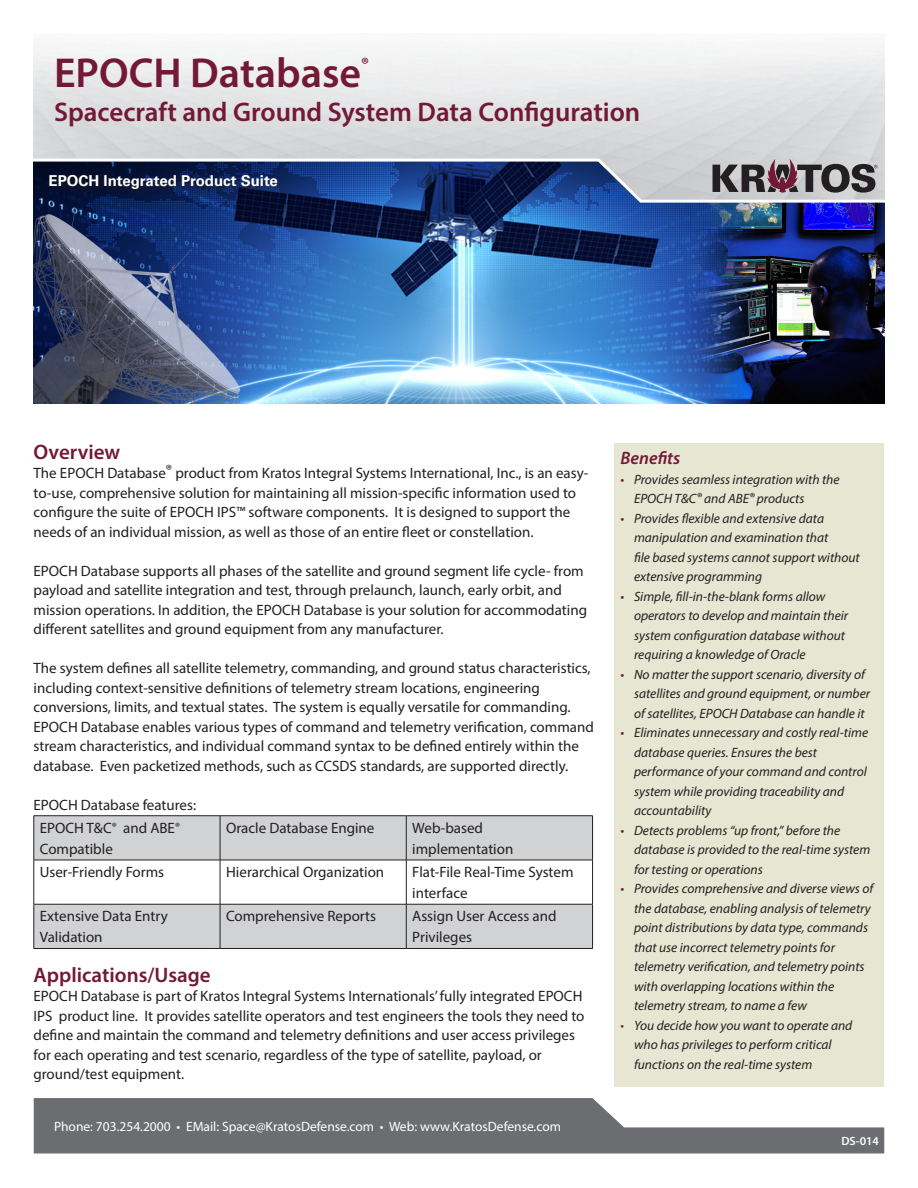
<style>
.page{position:relative;width:918px;height:1188px;background:#fff}
.page>*{position:absolute;margin:0;border:0;box-sizing:border-box;transform-origin:0 0}
.t1{font:600 42px "Myriad Pro";color:#721935}
.Integral_Main_Title{font:600 27px "Myriad Pro";color:#721935}
.Integral_Body_Text{font:600 21px "Myriad Pro";color:#721935}
.Integral_Body_Text-2{font:italic 600 18px "Myriad Pro";color:#721935}
.t2{font:600 18px "Myriad Pro";color:#721935}
.Integral_Body_Text-3{font:15px/19.5px "Myriad Pro";color:#231f20}
.Integral_Benefits_Te{font:15px/21px "Myriad Pro";color:#231f20}
.t3{font:700 15px "Univers LT Std";color:#fff}
.Integral_Body_Text-4{font:italic 13.5px "Myriad Pro";color:#231f20}
.t4{font:13.5px "Myriad Pro";color:#fff}
.Integral_Subheadings{font:600 12px "Myriad Pro";color:#fff}
.s1{font-size:12px}
.s2{color:#721935}
.s3{font-stretch:condensed;color:#721935}
</style>
<div class="page">
<svg style="left:34px;top:1098px;width:850px;height:56px;fill:#6c6d70"></svg>
<div style="left:615px;top:443px;width:269px;height:643px;background:#e7e6d3"></div>
<img style="left:34px;top:204px;width:850px;height:200px">
<div style="left:35px;top:816px;width:557px;height:44px;background:#d1d2d4"></div>
<div style="left:35px;top:905px;width:557px;height:43px;background:#d1d2d4"></div>
<hr style="left:34px;top:815px;width:186px;height:1px;background:#231f20">
<hr style="left:34px;top:816px;width:1px;height:44px;background:#231f20">
<hr style="left:220px;top:815px;width:186px;height:1px;background:#231f20">
<hr style="left:220px;top:816px;width:1px;height:44px;background:#231f20">
<hr style="left:406px;top:815px;width:187px;height:1px;background:#231f20">
<hr style="left:406px;top:816px;width:1px;height:44px;background:#231f20">
<hr style="left:592px;top:816px;width:1px;height:44px;background:#231f20">
<hr style="left:34px;top:860px;width:186px;height:1px;background:#231f20">
<hr style="left:34px;top:860px;width:1px;height:44px;background:#231f20">
<hr style="left:220px;top:860px;width:186px;height:1px;background:#231f20">
<hr style="left:220px;top:860px;width:1px;height:44px;background:#231f20">
<hr style="left:406px;top:860px;width:187px;height:1px;background:#231f20">
<hr style="left:406px;top:860px;width:1px;height:44px;background:#231f20">
<hr style="left:592px;top:860px;width:1px;height:44px;background:#231f20">
<hr style="left:34px;top:904px;width:186px;height:1px;background:#231f20">
<hr style="left:34px;top:904px;width:1px;height:44px;background:#231f20">
<hr style="left:220px;top:904px;width:186px;height:1px;background:#231f20">
<hr style="left:220px;top:904px;width:1px;height:44px;background:#231f20">
<hr style="left:406px;top:904px;width:187px;height:1px;background:#231f20">
<hr style="left:406px;top:904px;width:1px;height:44px;background:#231f20">
<hr style="left:592px;top:904px;width:1px;height:44px;background:#231f20">
<hr style="left:34px;top:948px;width:186px;height:1px;background:#231f20">
<hr style="left:220px;top:948px;width:186px;height:1px;background:#231f20">
<hr style="left:406px;top:948px;width:187px;height:1px;background:#231f20">
<svg style="left:33px;top:157px;width:852px;height:47px;background:#5d6c8f"></svg>
<div style="left:45px;top:169px;width:243px;height:30px;background:#231f20;opacity:.75"></div>
<p class="t1" style="left:54px;top:46px;width:309px">EPOCH Database</p>
<p class="t2" style="left:361px;top:53px;width:9px">®</p>
<p class="Integral_Main_Title" style="left:54px;top:95px;width:588px">Spacecraft and Ground System Data Configuration</p>
<p class="t3" style="left:49px;top:172px;width:231px">EPOCH Integrated Product Suite</p>
<p class="Integral_Body_Text" style="left:34px;top:438px;width:88px">Overview</p>
<p class="Integral_Body_Text-3" style="left:34px;top:463px;width:556px">The EPOCH Database® product from Kratos Integral Systems International, Inc., is an easy&shy;to-use, comprehensive solution for maintaining all mission-specific information used to configure the suite of EPOCH IPS™ software components. It is designed to support the needs of an individual mission, as well as those of an entire fleet or constellation.</p>
<p class="Integral_Body_Text-3" style="left:34px;top:561px;width:555px">EPOCH Database supports all phases of the satellite and ground segment life cycle- from payload and satellite integration and test, through prelaunch, launch, early orbit, and mission operations. In addition, the EPOCH Database is your solution for accommodating different satellites and ground equipment from any manufacturer.</p>
<p class="Integral_Body_Text-3" style="left:34px;top:658px;width:562px">The system defines all satellite telemetry, commanding, and ground status characteristics, including context-sensitive definitions of telemetry stream locations, engineering conversions, limits, and textual states. The system is equally versatile for commanding.<br>EPOCH Database enables various types of command and telemetry verification, command stream characteristics, and individual command syntax to be defined entirely within the database. Even packetized methods, such as CCSDS standards, are supported directly.</p>
<p class="Integral_Body_Text-3" style="left:34px;top:795px;width:164px">EPOCH Database features:</p>
<p class="Integral_Benefits_Te" style="left:40px;top:817px;width:142px">EPOCH T&amp;C<span class="s1">®</span> and ABE<span class="s1">®<br></span>Compatible</p>
<p class="Integral_Benefits_Te" style="left:226px;top:817px;width:150px">Oracle Database Engine</p>
<p class="Integral_Benefits_Te" style="left:412px;top:817px;width:103px">Web-based implementation</p>
<p class="Integral_Benefits_Te" style="left:40px;top:861px;width:126px">User-Friendly Forms</p>
<p class="Integral_Benefits_Te" style="left:226px;top:861px;width:160px">Hierarchical Organization</p>
<p class="Integral_Benefits_Te" style="left:412px;top:861px;width:163px">Flat-File Real-Time System interface</p>
<p class="Integral_Benefits_Te" style="left:40px;top:906px;width:129px">Extensive Data Entry<br>Validation</p>
<p class="Integral_Benefits_Te" style="left:226px;top:906px;width:152px">Comprehensive Reports</p>
<p class="Integral_Benefits_Te" style="left:412px;top:906px;width:146px">Assign User Access and<br>Privileges</p>
<p class="Integral_Body_Text" style="left:34px;top:961px;width:179px">Applications/Usage</p>
<p class="Integral_Body_Text-3" style="left:34px;top:986px;width:552px">EPOCH Database is part of Kratos Integral Systems Internationals’ fully integrated EPOCH IPS product line. It provides satellite operators and test engineers the tools they need to define and maintain the command and telemetry definitions and user access privileges for each operating and test scenario, regardless of the type of satellite, payload, or ground/test equipment.</p>
<p class="t4" style="left:54px;top:1118px;width:509px">Phone: 703.254.2000 • EMail: Space@KratosDefense.com • Web: www.KratosDefense.com</p>
<p class="Integral_Body_Text-2" style="left:621px;top:447px;width:61px">Benefits</p>
<p class="Integral_Body_Text-4" style="left:621px;top:471px;width:221px"><span class="s2">•</span> Provides seamless integration with the</p>
<p class="Integral_Body_Text-4" style="left:634px;top:490px;width:172px">EPOCH T&amp;C® and ABE® products</p>
<p class="Integral_Body_Text-4" style="left:621px;top:510px;width:205px"><span class="s2">•</span> Provides flexible and extensive data</p>
<p class="Integral_Body_Text-4" style="left:634px;top:529px;width:196px">manipulation and examination that</p>
<p class="Integral_Body_Text-4" style="left:634px;top:549px;width:227px">file based systems cannot support without</p>
<p class="Integral_Body_Text-4" style="left:634px;top:568px;width:130px">extensive programming</p>
<p class="Integral_Body_Text-4" style="left:621px;top:588px;width:206px"><span class="s2">•</span> Simple, fill-in-the-blank forms allow</p>
<p class="Integral_Body_Text-4" style="left:634px;top:607px;width:216px">operators to develop and maintain their</p>
<p class="Integral_Body_Text-4" style="left:634px;top:627px;width:213px">system configuration database without</p>
<p class="Integral_Body_Text-4" style="left:634px;top:646px;width:173px">requiring a knowledge of Oracle</p>
<p class="Integral_Body_Text-4" style="left:621px;top:666px;width:246px"><span class="s2">•</span> No matter the support scenario, diversity of</p>
<p class="Integral_Body_Text-4" style="left:634px;top:685px;width:238px">satellites and ground equipment, or number</p>
<p class="Integral_Body_Text-4" style="left:634px;top:705px;width:232px">of satellites, EPOCH Database can handle it</p>
<p class="Integral_Body_Text-4" style="left:621px;top:724px;width:249px"><span class="s2">•</span> Eliminates unnecessary and costly real-time</p>
<p class="Integral_Body_Text-4" style="left:634px;top:744px;width:185px">database queries. Ensures the best</p>
<p class="Integral_Body_Text-4" style="left:634px;top:763px;width:234px">performance of your command and control</p>
<p class="Integral_Body_Text-4" style="left:634px;top:783px;width:212px">system while providing traceability and</p>
<p class="Integral_Body_Text-4" style="left:634px;top:802px;width:79px">accountability</p>
<p class="Integral_Body_Text-4" style="left:621px;top:822px;width:221px"><span class="s2">•</span> Detects problems “up front,” before the</p>
<p class="Integral_Body_Text-4" style="left:634px;top:841px;width:238px">database is provided to the real-time system</p>
<p class="Integral_Body_Text-4" style="left:634px;top:861px;width:130px">for testing or operations</p>
<p class="Integral_Body_Text-4" style="left:621px;top:880px;width:254px"><span class="s2">•</span> Provides comprehensive and diverse views of</p>
<p class="Integral_Body_Text-4" style="left:634px;top:900px;width:238px">the database, enabling analysis of telemetry</p>
<p class="Integral_Body_Text-4" style="left:634px;top:919px;width:236px">point distributions by data type, commands</p>
<p class="Integral_Body_Text-4" style="left:634px;top:939px;width:202px">that use incorrect telemetry points for</p>
<p class="Integral_Body_Text-4" style="left:634px;top:958px;width:232px">telemetry verification, and telemetry points</p>
<p class="Integral_Body_Text-4" style="left:634px;top:978px;width:202px">with overlapping locations within the</p>
<p class="Integral_Body_Text-4" style="left:634px;top:997px;width:174px">telemetry stream, to name a few</p>
<p class="Integral_Body_Text-4" style="left:621px;top:1017px;width:233px"><span class="s3">•</span> You decide how you want to operate and</p>
<p class="Integral_Body_Text-4" style="left:634px;top:1036px;width:199px">who has privileges to perform critical</p>
<p class="Integral_Body_Text-4" style="left:634px;top:1056px;width:180px">functions on the real-time system</p>
<p class="Integral_Subheadings" style="left:841px;top:1133px;width:39px">DS-014</p>
</div>
